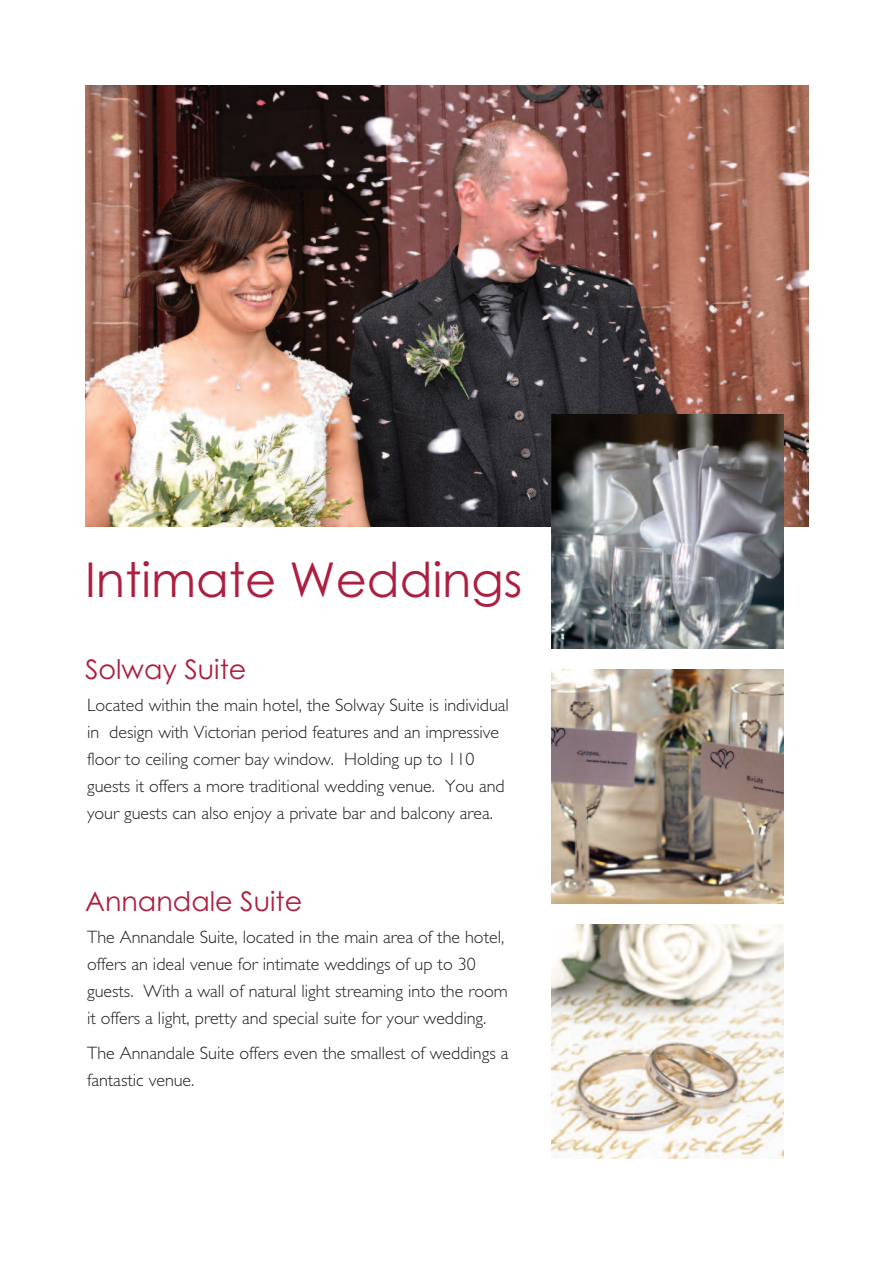
<style>
.page{position:relative;width:893px;height:1263px;background:#fff}
.page>*{position:absolute;margin:0;border:0;box-sizing:border-box;transform-origin:0 0}
.t1{font:48px "Century Gothic";color:#ad1f40}
.t2{font:27px "Century Gothic";color:#ad1f40}
.t3{font:300 18px/27px "Gill Sans";color:#231f20}
</style>
<div class="page">
<img style="left:85px;top:85px;width:723px;height:442px">
<img style="left:552px;top:414px;width:232px;height:234px">
<img style="left:552px;top:669px;width:232px;height:234px">
<img style="left:552px;top:924px;width:232px;height:234px">
<h1 class="t1" style="left:85px;top:552px;width:439px">Intimate Weddings</h1>
<h2 class="t2" style="left:85px;top:654px;width:163px">Solway Suite</h2>
<p class="t3" style="left:87px;top:691px;width:423px">Located within the main hotel, the Solway Suite is individual in design with Victorian period features and an impressive floor to ceiling corner bay window. Holding up to 110 guests it offers a more traditional wedding venue. You and your guests can also enjoy a private bar and balcony area.</p>
<h2 class="t2" style="left:85px;top:886px;width:219px">Annandale Suite</h2>
<p class="t3" style="left:87px;top:923px;width:422px">The Annandale Suite, located in the main area of the hotel, offers an ideal venue for intimate weddings of up to 30 guests. With a wall of natural light streaming into the room it offers a light, pretty and special suite for your wedding.</p>
<p class="t3" style="left:87px;top:1039px;width:423px">The Annandale Suite offers even the smallest of weddings a fantastic venue.</p>
</div>
